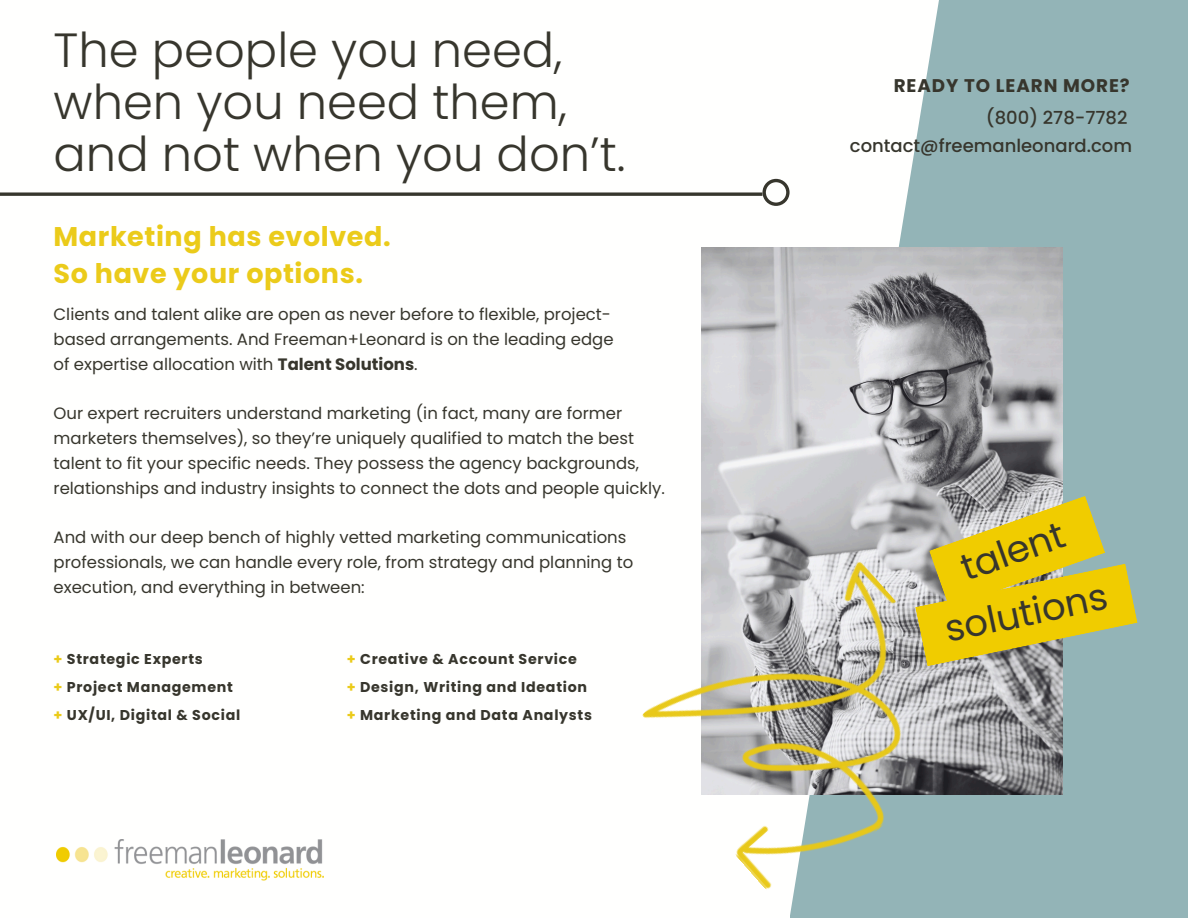
<style>
.page{position:relative;width:1188px;height:918px;background:#fff}
.page>*{position:absolute;margin:0;border:0;box-sizing:border-box;transform-origin:0 0}
.t1{font:300 48px/51.8px "Poppins";color:#37362d}
.t2{font:37.05px "Poppins";color:#37362d}
.t3{font:700 27px/37.2px "Poppins";letter-spacing:.02em;color:#ebcb1a}
.t4{font:700 18.3px "Poppins";letter-spacing:.05em;color:#37362d}
.t5{font:500 18px/28.2px "Poppins";color:#37362d;text-align:right}
.t6{font:16.5px/24.8px "Poppins";color:#37362d}
.t7{font:700 14.25px "Poppins";letter-spacing:.05em;color:#37362d}
.s1{font-weight:700}
.s2{color:#ebcb1a}
</style>
<div class="page">
<svg style="left:790px;top:0;width:398px;height:918px;fill:#93b4b7"></svg>
<img style="left:701px;top:247px;width:361px;height:547px">
<img style="left:642px;top:540px;width:359px;height:371px">
<svg style="left:915px;top:496px;width:223px;height:170px;background:#cfbf46"></svg>
<img style="left:57px;top:840px;width:267px;height:40px">
<svg style="left:763px;top:179px;width:27px;height:27px"></svg>
<svg style="left:0;top:192px;width:762px;height:4px;background:#55544d"></svg>
<h1 class="t1" style="left:54px;top:25px;width:573px">The people you need, when you need them, and not when you don’t.</h1>
<p class="t3" style="left:54px;top:218px;width:339px">Marketing has evolved.<br>So have your options.</p>
<h6 class="t6" style="left:54px;top:302px;width:561px">Clients and talent alike are open as never before to flexible, project&shy;based arrangements. And Freeman+Leonard is on the leading edge of expertise allocation with <span class="s1">Talent Solutions</span>.</h6>
<h6 class="t6" style="left:54px;top:401px;width:613px">Our expert recruiters understand marketing (in fact, many are former marketers themselves), so they’re uniquely qualified to match the best talent to fit your specific needs. They possess the agency backgrounds, relationships and industry insights to connect the dots and people quickly.</h6>
<p class="t6" style="left:54px;top:525px;width:581px">And with our deep bench of highly vetted marketing communications professionals, we can handle every role, from strategy and planning to execution, and everything in between:</p>
<p class="t7" style="left:54px;top:649px;width:151px"><span class="s2">+</span> Strategic Experts</p>
<p class="t7" style="left:54px;top:677px;width:181px"><span class="s2">+</span> Project Management</p>
<p class="t7" style="left:54px;top:705px;width:188px"><span class="s2">+</span> UX/UI, Digital &amp; Social</p>
<p class="t7" style="left:347px;top:649px;width:232px"><span class="s2">+</span> Creative &amp; Account Service</p>
<p class="t7" style="left:347px;top:677px;width:242px"><span class="s2">+</span> Design, Writing and Ideation</p>
<p class="t7" style="left:347px;top:705px;width:247px"><span class="s2">+</span> Marketing and Data Analysts</p>
<h6 class="t4" style="left:894px;top:73px;width:237px">READY TO LEARN MORE?</h6>
<p class="t5" style="left:850px;top:103px;width:284px">(800) 278-7782 contact@freemanleonard.com</p>
<h2 class="t2" style="left:953px;top:545px;width:109px;rotate:-20deg">talent</h2>
<h2 class="t2" style="left:940px;top:604px;width:167px;rotate:-12deg">solutions</h2>
</div>
